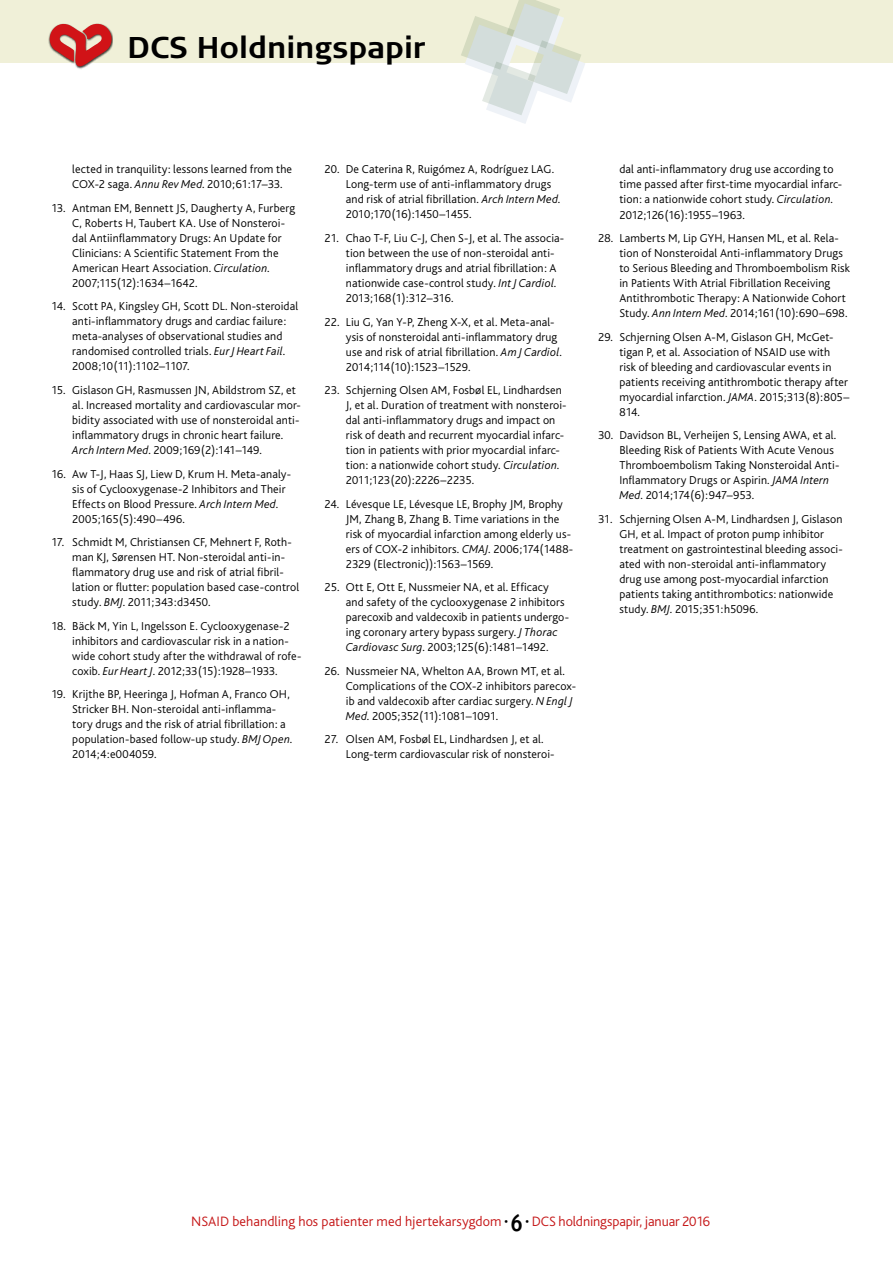
<style>
.page{position:relative;width:893px;height:1263px;background:#fff}
.page>*{position:absolute;margin:0;border:0;box-sizing:border-box;transform-origin:0 0}
.t1{font:700 30px "Signa Normal";color:#000}
.t2{font:300 14.25px "Bliss";color:#c51718}
.t3{font:300 12px/15px "Bliss";letter-spacing:.01em;color:#000}
.s1{font-style:italic}
.s2{color:#000}
.s3{font-family:"Signa Column";font-weight:700;font-size:23.1px;color:#000}
</style>
<div class="page">
<div style="left:0;top:0;width:893px;height:63px;background:#f0f0d8"></div>
<svg style="left:461px;top:0;width:124px;height:124px"></svg>
<img style="left:49px;top:23px;width:64px;height:46px">
<svg style="left:50px;top:24px;width:62px;height:42px"></svg>
<h1 class="t1" style="left:128px;top:30px;width:300px">DCS Holdningspapir</h1>
<p class="t3" style="left:72px;top:162px;width:221px">lected in tranquility: lessons learned from the<br>COX-2 saga. <span class="s1">Annu Rev Med</span>. 2010;61:17–33.</p>
<p class="t3" style="left:72px;top:201px;width:224px;text-indent:-21px">13. Antman EM, Bennett JS, Daugherty A, Furberg C, Roberts H, Taubert KA. Use of Nonsteroi&shy;dal Antiinflammatory Drugs: An Update for Clinicians: A Scientific Statement From the American Heart Association. <span class="s1">Circulation</span>.<br>2007;115(12):1634–1642.</p>
<p class="t3" style="left:72px;top:299px;width:227px;text-indent:-21px">14. Scott PA, Kingsley GH, Scott DL. Non-steroidal anti-inflammatory drugs and cardiac failure: meta-analyses of observational studies and randomised controlled trials. <span class="s1">Eur J Heart Fail</span>.<br>2008;10(11):1102–1107.</p>
<p class="t3" style="left:72px;top:383px;width:230px;text-indent:-21px">15. Gislason GH, Rasmussen JN, Abildstrom SZ, et al. Increased mortality and cardiovascular mor&shy;bidity associated with use of nonsteroidal anti&shy;inflammatory drugs in chronic heart failure.<br><span class="s1">Arch Intern Med</span>. 2009;169(2):141–149.</p>
<p class="t3" style="left:72px;top:466px;width:220px;text-indent:-21px">16. Aw T-J, Haas SJ, Liew D, Krum H. Meta-analy&shy;sis of Cyclooxygenase-2 Inhibitors and Their Effects on Blood Pressure. <span class="s1">Arch Intern Med</span>.<br>2005;165(5):490–496.</p>
<p class="t3" style="left:72px;top:535px;width:228px;text-indent:-21px">17. Schmidt M, Christiansen CF, Mehnert F, Roth&shy;man KJ, Sørensen HT. Non-steroidal anti-in&shy;flammatory drug use and risk of atrial fibril&shy;lation or flutter: population based case-control study. <span class="s1">BMJ</span>. 2011;343:d3450.</p>
<p class="t3" style="left:72px;top:618px;width:231px;text-indent:-21px">18. Bäck M, Yin L, Ingelsson E. Cyclooxygenase-2 inhibitors and cardiovascular risk in a nation&shy;wide cohort study after the withdrawal of rofe&shy;coxib. <span class="s1">Eur Heart J</span>. 2012;33(15):1928–1933.</p>
<p class="t3" style="left:72px;top:687px;width:221px;text-indent:-21px">19. Krijthe BP, Heeringa J, Hofman A, Franco OH, Stricker BH. Non-steroidal anti-inflamma&shy;tory drugs and the risk of atrial fibrillation: a population-based follow-up study. <span class="s1">BMJ Open</span>.<br>2014;4:e004059.</p>
<p class="t3" style="left:346px;top:162px;width:216px;text-indent:-21px">20. De Caterina R, Ruigómez A, Rodríguez LAG.<br>Long-term use of anti-inflammatory drugs and risk of atrial fibrillation. <span class="s1">Arch Intern Med</span>.<br>2010;170(16):1450–1455.</p>
<p class="t3" style="left:346px;top:231px;width:220px;text-indent:-21px">21. Chao T-F, Liu C-J, Chen S-J, et al. The associa&shy;tion between the use of non-steroidal anti&shy;inflammatory drugs and atrial fibrillation: A nationwide case-control study. <span class="s1">Int J Cardiol</span>.<br>2013;168(1):312–316.</p>
<p class="t3" style="left:346px;top:314px;width:217px;text-indent:-21px">22. Liu G, Yan Y-P, Zheng X-X, et al. Meta-anal&shy;ysis of nonsteroidal anti-inflammatory drug use and risk of atrial fibrillation. <span class="s1">Am J Cardiol</span>.<br>2014;114(10):1523–1529.</p>
<p class="t3" style="left:346px;top:383px;width:222px;text-indent:-21px">23. Schjerning Olsen AM, Fosbøl EL, Lindhardsen J, et al. Duration of treatment with nonsteroi&shy;dal anti-inflammatory drugs and impact on risk of death and recurrent myocardial infarc&shy;tion in patients with prior myocardial infarc&shy;tion: a nationwide cohort study. <span class="s1">Circulation</span>.<br>2011;123(20):2226–2235.</p>
<p class="t3" style="left:346px;top:496px;width:229px;text-indent:-21px">24. Lévesque LE, Lévesque LE, Brophy JM, Brophy JM, Zhang B, Zhang B. Time variations in the risk of myocardial infarction among elderly us&shy;ers of COX-2 inhibitors. <span class="s1">CMAJ</span>. 2006;174(1488- 2329 (Electronic)):1563–1569.</p>
<p class="t3" style="left:346px;top:580px;width:225px;text-indent:-21px">25. Ott E, Ott E, Nussmeier NA, et al. Efficacy and safety of the cyclooxygenase 2 inhibitors parecoxib and valdecoxib in patients undergo&shy;ing coronary artery bypass surgery. <span class="s1">J Thorac Cardiovasc Surg</span>. 2003;125(6):1481–1492.</p>
<p class="t3" style="left:346px;top:663px;width:232px;text-indent:-21px">26. Nussmeier NA, Whelton AA, Brown MT, et al.<br>Complications of the COX-2 inhibitors parecox&shy;ib and valdecoxib after cardiac surgery. <span class="s1">N Engl J Med</span>. 2005;352(11):1081–1091.</p>
<p class="t3" style="left:346px;top:732px;width:210px;text-indent:-21px">27. Olsen AM, Fosbøl EL, Lindhardsen J, et al.<br>Long-term cardiovascular risk of nonsteroi-</p>
<p class="t3" style="left:619px;top:162px;width:224px">dal anti-inflammatory drug use according to time passed after first-time myocardial infarc&shy;tion: a nationwide cohort study. <span class="s1">Circulation</span>.<br>2012;126(16):1955–1963.</p>
<p class="t3" style="left:619px;top:231px;width:232px;text-indent:-21px">28. Lamberts M, Lip GYH, Hansen ML, et al. Rela&shy;tion of Nonsteroidal Anti-inflammatory Drugs to Serious Bleeding and Thromboembolism Risk in Patients With Atrial Fibrillation Receiving Antithrombotic Therapy: A Nationwide Cohort Study. <span class="s1">Ann Intern Med</span>. 2014;161(10):690–698.</p>
<p class="t3" style="left:619px;top:329px;width:231px;text-indent:-21px">29. Schjerning Olsen A-M, Gislason GH, McGet&shy;tigan P, et al. Association of NSAID use with risk of bleeding and cardiovascular events in patients receiving antithrombotic therapy after myocardial infarction. <span class="s1">JAMA</span>. 2015;313(8):805– 814.</p>
<p class="t3" style="left:619px;top:428px;width:221px;text-indent:-21px">30. Davidson BL, Verheijen S, Lensing AWA, et al.<br>Bleeding Risk of Patients With Acute Venous Thromboembolism Taking Nonsteroidal Anti-Inflammatory Drugs or Aspirin. <span class="s1">JAMA Intern Med</span>. 2014;174(6):947–953.</p>
<p class="t3" style="left:619px;top:511px;width:225px;text-indent:-21px">31. Schjerning Olsen A-M, Lindhardsen J, Gislason GH, et al. Impact of proton pump inhibitor treatment on gastrointestinal bleeding associ&shy;ated with non-steroidal anti-inflammatory drug use among post-myocardial infarction patients taking antithrombotics: nationwide study. <span class="s1">BMJ</span>. 2015;351:h5096.</p>
<p class="t2" style="left:191px;top:1214px;width:521px">NSAID behandling hos patienter med hjertekarsygdom <span class="s2">•</span> <span class="s3">6</span> <span class="s2">•</span> DCS holdningspapir, januar 2016</p>
</div>
